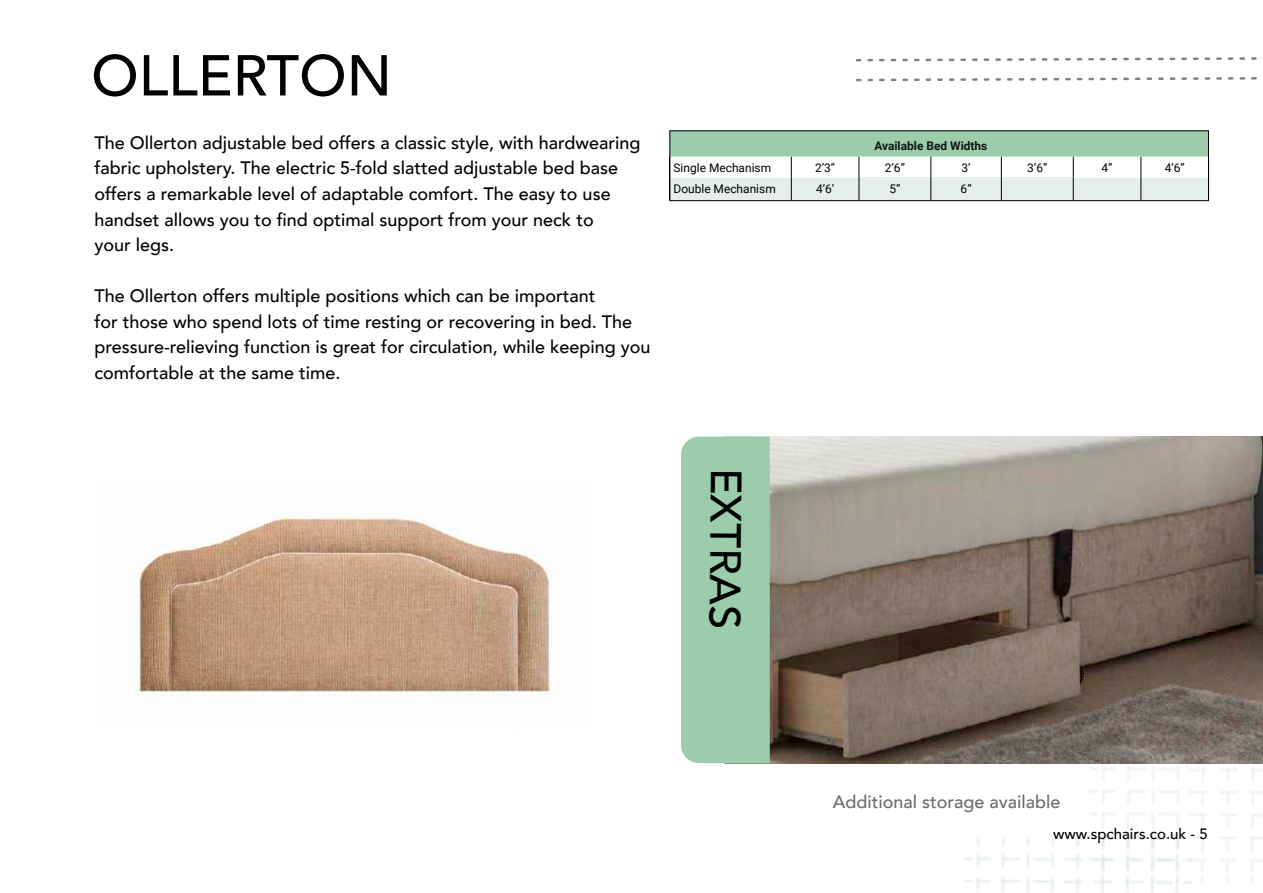
<style>
.page{position:relative;width:1263px;height:893px;background:#fff}
.page>*{position:absolute;margin:0;border:0;box-sizing:border-box;transform-origin:0 0}
.t1{font:500 57px "Avenir";color:#000}
.t2{font:500 43.5px "Avenir";color:#000}
.t3{font:500 18px/25.5px "Avenir";color:#000}
.t4{font:500 18px "Avenir";color:#696d6e}
.t5{font:500 15px "Avenir";color:#000}
.t6{font:12px "Roboto";color:#000}
.t7{font:700 12px "Roboto";color:#111314}
</style>
<div class="page">
<img style="left:962px;top:763px;width:301px;height:130px">
<svg style="left:855px;top:57px;width:408px;height:5px"></svg>
<svg style="left:856px;top:77px;width:407px;height:4px"></svg>
<svg style="left:671px;top:132px;width:536px;height:67px"></svg>
<div style="left:669px;top:130px;width:540px;height:71px;border:1px solid #000"></div>
<img style="left:770px;top:437px;width:493px;height:326px">
<div style="left:681px;top:437px;width:89px;height:326px;background:#9bccab"></div>
<img style="left:136px;top:515px;width:417px;height:182px">
<h1 class="t1" style="left:91px;top:26px;width:302px">OLLERTON</h1>
<p class="t3" style="left:94px;top:129px;width:548px">The Ollerton adjustable bed offers a classic style, with hardwearing fabric upholstery. The electric 5-fold slatted adjustable bed base offers a remarkable level of adaptable comfort. The easy to use handset allows you to find optimal support from your neck to<br>your legs.</p>
<p class="t3" style="left:94px;top:282px;width:558px">The Ollerton offers multiple positions which can be important<br>for those who spend lots of time resting or recovering in bed. The pressure-relieving function is great for circulation, while keeping you comfortable at the same time.</p>
<p class="t7" style="left:874px;top:137px;width:115px">Available Bed Widths</p>
<p class="t6" style="left:673px;top:159px;width:99px">Single Mechanism</p>
<p class="t6" style="left:815px;top:159px;width:22px">2’3”</p>
<p class="t6" style="left:885px;top:159px;width:22px">2’6”</p>
<p class="t6" style="left:961px;top:159px;width:11px">3’</p>
<p class="t6" style="left:1027px;top:159px;width:22px">3’6”</p>
<p class="t6" style="left:1101px;top:159px;width:12px">4”</p>
<p class="t6" style="left:1165px;top:159px;width:22px">4’6”</p>
<p class="t6" style="left:673px;top:181px;width:104px">Double Mechanism</p>
<p class="t6" style="left:816px;top:180px;width:20px">4’6’</p>
<p class="t6" style="left:889px;top:180px;width:12px">5”</p>
<p class="t6" style="left:961px;top:180px;width:12px">6”</p>
<h2 class="t2" style="left:764px;top:469px;width:163px;rotate:91deg">EXTRAS</h2>
<p class="t4" style="left:833px;top:786px;width:229px">Additional storage available</p>
<p class="t5" style="left:1053px;top:821px;width:156px">www.spchairs.co.uk - 5</p>
</div>
